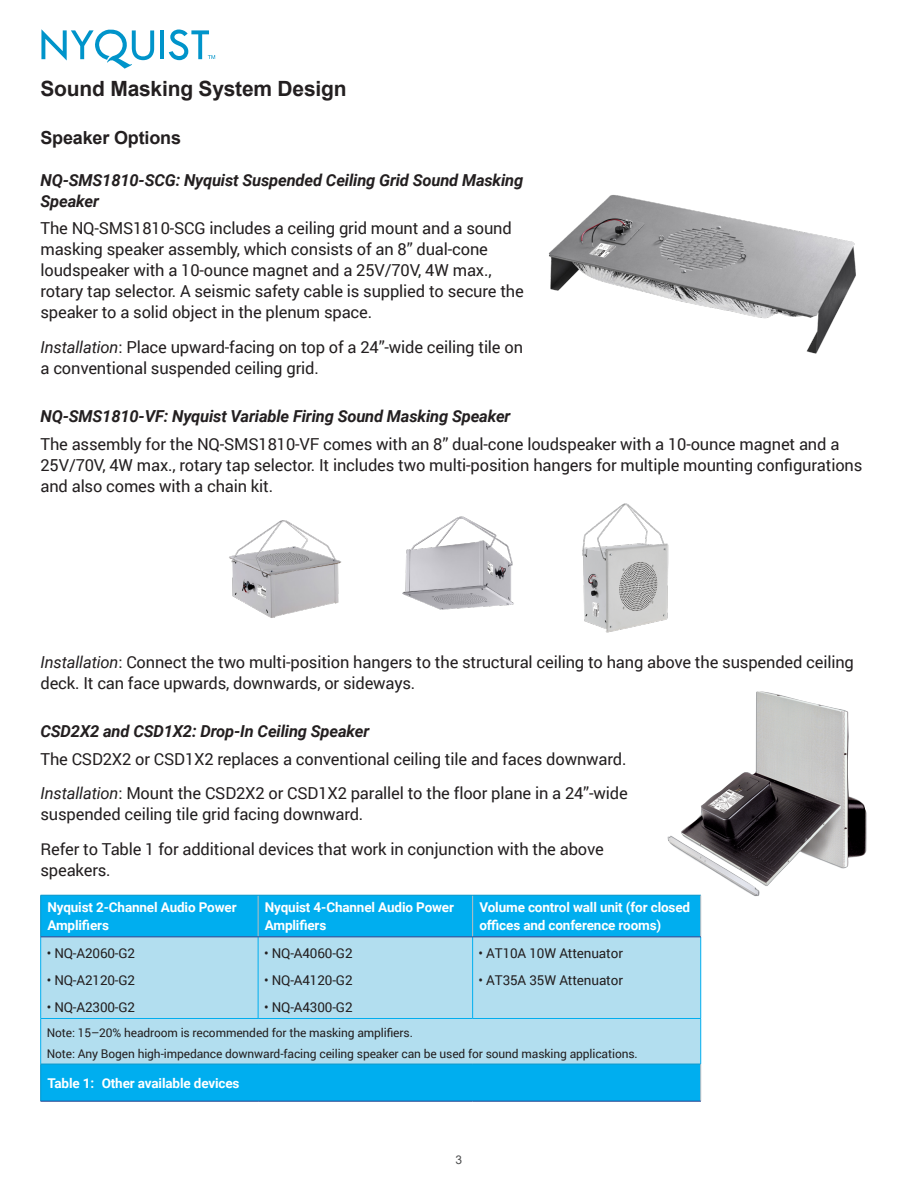
<style>
.page{position:relative;width:918px;height:1188px;background:#fff}
.page>*{position:absolute;margin:0;border:0;box-sizing:border-box;transform-origin:0 0}
.Heading_1{font:700 21px "Arial";letter-spacing:-.01em;color:#231f20}
.Heading_2{font:700 18px "Arial";letter-spacing:-.01em;color:#231f20}
.t1{font:16.5px/21px "Roboto";letter-spacing:-.01em;color:#231f20}
.Heading_3{font:italic 700 16.5px/21px "Roboto";letter-spacing:-.01em;color:#231f20}
.Table_header{font:700 13.5px/18px "Roboto";letter-spacing:-.01em;color:#fff}
.t2{font:13.5px "Roboto";letter-spacing:-.01em;color:#231f20}
.t3{font:12px "Roboto";letter-spacing:-.01em;color:#231f20}
.t4{font:12px "Arial";color:#4b4c4d}
.s1{font-style:italic}
</style>
<div class="page">
<hr style="left:160px;top:30px;width:4px;height:29px;background:#0094ca">
<svg style="left:41px;top:29px;width:113px;height:40px"></svg>
<svg style="left:169px;top:30px;width:46px;height:30px"></svg>
<img style="left:229px;top:520px;width:112px;height:98px">
<img style="left:402px;top:516px;width:112px;height:94px">
<img style="left:582px;top:503px;width:87px;height:130px">
<div style="left:41px;top:896px;width:659px;height:205px;background:#00aeef"></div>
<div style="left:41px;top:938px;width:659px;height:126px;background:#b2deef"></div>
<hr style="left:40px;top:1018px;width:218px;height:1px;background:#00aeef">
<hr style="left:473px;top:1018px;width:228px;height:1px;background:#00aeef">
<hr style="left:258px;top:937px;width:1px;height:81px;background:#00aeef">
<hr style="left:472px;top:937px;width:1px;height:81px;background:#00aeef">
<hr style="left:258px;top:1018px;width:215px;height:1px;background:#00aeef">
<hr style="left:40px;top:937px;width:1px;height:81px;background:#00aeef">
<hr style="left:700px;top:937px;width:1px;height:81px;background:#00aeef">
<hr style="left:40px;top:1019px;width:1px;height:45px;background:#00aeef">
<hr style="left:700px;top:1019px;width:1px;height:45px;background:#00aeef">
<hr style="left:258px;top:895px;width:1px;height:42px;background:#bcbdc0">
<hr style="left:472px;top:895px;width:1px;height:42px;background:#bcbdc0">
<hr style="left:40px;top:895px;width:218px;height:1px;background:#0094ca">
<hr style="left:40px;top:895px;width:1px;height:42px;background:#0094ca">
<hr style="left:258px;top:895px;width:215px;height:1px;background:#0094ca">
<hr style="left:473px;top:895px;width:228px;height:1px;background:#0094ca">
<hr style="left:700px;top:895px;width:1px;height:42px;background:#bcbdc0">
<hr style="left:40px;top:937px;width:218px;height:1px;background:#253f8e">
<hr style="left:258px;top:937px;width:215px;height:1px;background:#253f8e">
<hr style="left:473px;top:937px;width:228px;height:1px;background:#253f8e">
<hr style="left:40px;top:1064px;width:218px;height:1px;background:#0094ca">
<hr style="left:40px;top:1064px;width:1px;height:37px;background:#0094ca">
<hr style="left:258px;top:1064px;width:215px;height:1px;background:#0094ca">
<hr style="left:473px;top:1064px;width:228px;height:1px;background:#0094ca">
<hr style="left:700px;top:1064px;width:1px;height:37px;background:#bcbdc0">
<hr style="left:40px;top:1101px;width:218px;height:1px;background:#253f8e">
<hr style="left:258px;top:1101px;width:215px;height:1px;background:#253f8e">
<hr style="left:473px;top:1101px;width:228px;height:1px;background:#253f8e">
<img style="left:548px;top:195px;width:308px;height:159px">
<img style="left:664px;top:691px;width:203px;height:205px">
<p class="Heading_1" style="left:40px;top:74px;width:308px">Sound Masking System Design</p>
<p class="Heading_2" style="left:40px;top:125px;width:142px">Speaker Options</p>
<p class="Heading_3" style="left:40px;top:169px;width:484px">NQ-SMS1810-SCG: Nyquist Suspended Ceiling Grid Sound Masking<br>Speaker</p>
<p class="t1" style="left:40px;top:217px;width:485px">The NQ-SMS1810-SCG includes a ceiling grid mount and a sound masking speaker assembly, which consists of an 8” dual-cone loudspeaker with a 10-ounce magnet and a 25V/70V, 4W max., rotary tap selector. A seismic safety cable is supplied to secure the speaker to a solid object in the plenum space.</p>
<p class="t1" style="left:40px;top:336px;width:484px"><span class="s1">Installation</span>: Place upward-facing on top of a 24”-wide ceiling tile on a conventional suspended ceiling grid.</p>
<p class="Heading_3" style="left:40px;top:405px;width:472px">NQ-SMS1810-VF: Nyquist Variable Firing Sound Masking Speaker</p>
<p class="t1" style="left:40px;top:433px;width:823px">The assembly for the NQ-SMS1810-VF comes with an 8” dual-cone loudspeaker with a 10-ounce magnet and a<br>25V/70V, 4W max., rotary tap selector. It includes two multi-position hangers for multiple mounting configurations and also comes with a chain kit.</p>
<p class="t1" style="left:40px;top:651px;width:815px"><span class="s1">Installation</span>: Connect the two multi-position hangers to the structural ceiling to hang above the suspended ceiling deck. It can face upwards, downwards, or sideways.</p>
<p class="Heading_3" style="left:40px;top:720px;width:330px">CSD2X2 and CSD1X2: Drop-In Ceiling Speaker</p>
<p class="t1" style="left:40px;top:748px;width:587px">The CSD2X2 or CSD1X2 replaces a conventional ceiling tile and faces downward.</p>
<p class="t1" style="left:40px;top:782px;width:589px"><span class="s1">Installation</span>: Mount the CSD2X2 or CSD1X2 parallel to the floor plane in a 24”-wide suspended ceiling tile grid facing downward.</p>
<p class="t1" style="left:40px;top:838px;width:565px">Refer to Table 1 for additional devices that work in conjunction with the above speakers.</p>
<p class="Table_header" style="left:47px;top:898px;width:191px">Nyquist 2-Channel Audio Power<br>Amplifiers</p>
<p class="Table_header" style="left:265px;top:898px;width:191px">Nyquist 4-Channel Audio Power<br>Amplifiers</p>
<p class="Table_header" style="left:479px;top:898px;width:212px">Volume control wall unit (for closed offices and conference rooms)</p>
<p class="t2" style="left:47px;top:943px;width:90px">• NQ-A2060-G2</p>
<p class="t2" style="left:47px;top:970px;width:90px">• NQ-A2120-G2</p>
<p class="t2" style="left:47px;top:997px;width:90px">• NQ-A2300-G2</p>
<p class="t2" style="left:264px;top:943px;width:90px">• NQ-A4060-G2</p>
<p class="t2" style="left:264px;top:970px;width:90px">• NQ-A4120-G2</p>
<p class="t2" style="left:264px;top:997px;width:90px">• NQ-A4300-G2</p>
<p class="t2" style="left:479px;top:943px;width:146px">• AT10A 10W Attenuator</p>
<p class="t2" style="left:479px;top:970px;width:146px">• AT35A 35W Attenuator</p>
<p class="t3" style="left:47px;top:1024px;width:368px">Note: 15–20% headroom is recommended for the masking amplifiers.</p>
<p class="t3" style="left:47px;top:1045px;width:593px">Note: Any Bogen high-impedance downward-facing ceiling speaker can be used for sound masking applications.</p>
<p class="Table_header" style="left:47px;top:1073px;width:194px">Table 1: Other available devices</p>
<p class="t4" style="left:456px;top:1151px;width:8px">3</p>
</div>
